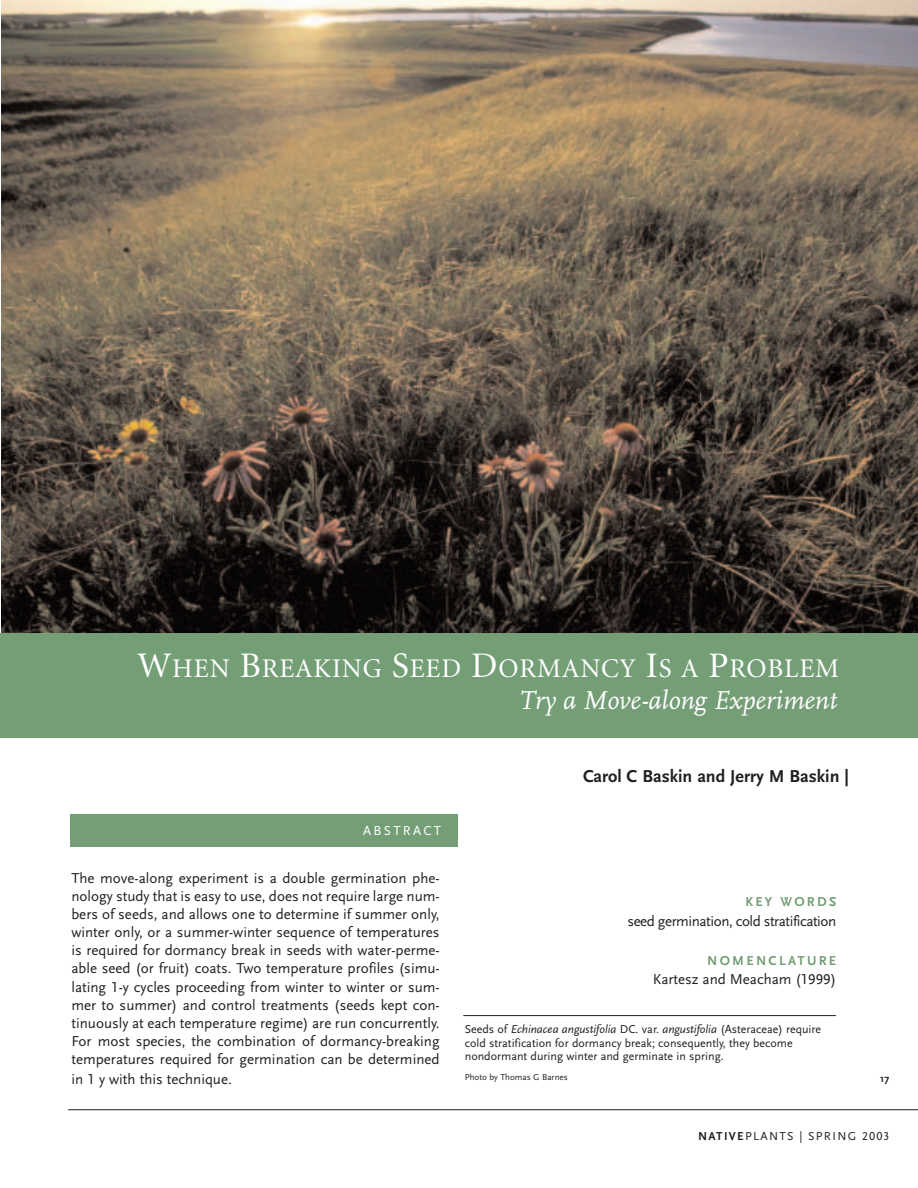
<style>
.page{position:relative;width:918px;height:1188px;background:#fff}
.page>*{position:absolute;margin:0;border:0;box-sizing:border-box;transform-origin:0 0}
.t1{font:27px "Minion";letter-spacing:.03em;color:#fff}
.t2{font:italic 27px "FF Scala";color:#fff}
.t3{font:700 18px "Scala Sans";color:#231f20}
.t4{font:15px/18px "Scala Sans";color:#231f20;text-align:justify}
.t5{font:15px "Scala Sans";letter-spacing:-.03em;color:#231f20}
.t6{font:700 13.5px "Scala Sans";letter-spacing:.17em;color:#749e76}
.t7{font:13.5px "Scala Sans";letter-spacing:.17em;color:#fff}
.t8{font:12px/13.5px "Scala Sans";color:#231f20}
.t9{font:12px "Scala Sans";letter-spacing:.115em;color:#231f20}
.t10{font:700 10.5px "Scala Sans";color:#231f20}
.t11{font:9px "Scala Sans";color:#231f20}
.s1{font-size:36px}
.s2{font-family:"Scala Sans Caps"}
.s3{font-style:italic}
.s4{font-weight:700}
</style>
<div class="page">
<hr style="left:68px;top:1109px;width:850px;height:1px;background:#231f20">
<img style="left:1px;top:0;width:917px;height:633px">
<div style="left:1px;top:633px;width:917px;height:105px;background:#749e76"></div>
<div style="left:70px;top:815px;width:388px;height:32px;background:#749e76"></div>
<hr style="left:463px;top:1015px;width:373px;height:1px;background:#231f20">
<h1 class="t1" style="left:137px;top:658px;width:703px"><span class="s1">W</span>HEN <span class="s1">B</span>REAKING <span class="s1">S</span>EED <span class="s1">D</span>ORMANCY <span class="s1">I</span>S A <span class="s1">P</span>ROBLEM</h1>
<h1 class="t2" style="left:519px;top:689px;width:320px">Try a Move-along Experiment</h1>
<p class="t7" style="left:363px;top:826px;width:79px">ABSTRACT</p>
<p class="t4" style="left:71px;top:870px;width:370px">The move-along experiment is a double germination phe&shy;nology study that is easy to use, does not require large num&shy;bers of seeds, and allows one to determine if summer only, winter only, or a summer-winter sequence of temperatures is required for dormancy break in seeds with water-perme&shy;able seed (or fruit) coats. Two temperature profiles (simu-</p>
<p class="t4" style="left:71px;top:979px;width:370px">lating <span class="s2">1</span>-y cycles proceeding from winter to winter or sum&shy;mer to summer) and control treatments (seeds kept con&shy;tinuously at each temperature regime) are run concurrently.<br>For most species, the combination of dormancy-breaking temperatures required for germination can be determined</p>
<p class="t4" style="left:71px;top:1071px;width:162px">in <span class="s2">1</span> y with this technique.</p>
<p class="t3" style="left:583px;top:768px;width:267px">Carol C Baskin and Jerry M Baskin |</p>
<p class="t6" style="left:745px;top:896px;width:92px">KEY WORDS</p>
<p class="t5" style="left:627px;top:915px;width:210px">seed germination, cold stratification</p>
<p class="t6" style="left:707px;top:955px;width:131px">NOMENCLATURE</p>
<p class="t4" style="left:653px;top:971px;width:185px">Kartesz and Meacham <span class="s2">(1999)</span></p>
<p class="t8" style="left:465px;top:1024px;width:358px">Seeds of <span class="s3">Echinacea angustifolia</span> DC. var. <span class="s3">angustifolia</span> (Asteraceae) require cold stratification for dormancy break; consequently, they become nondormant during winter and germinate in spring.</p>
<p class="t11" style="left:465px;top:1073px;width:105px">Photo by Thomas G Barnes</p>
<p class="t10" style="left:880px;top:1074px;width:10px">17</p>
<p class="t9" style="left:698px;top:1131px;width:193px"><span class="s4">NATIVE</span>PLANTS | SPRING <span class="s2">2003</span></p>
</div>
